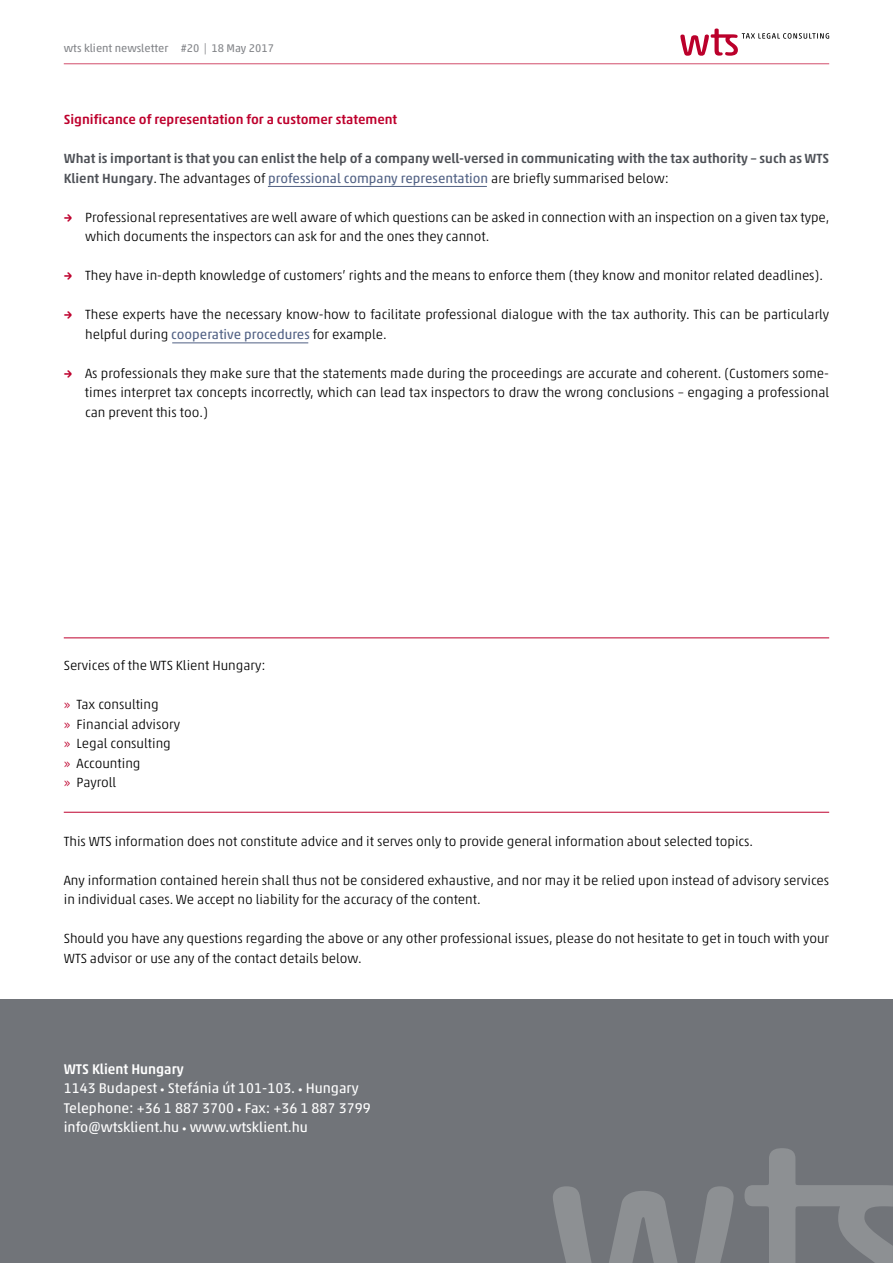
<style>
.page{position:relative;width:893px;height:1263px;background:#fff}
.page>*{position:absolute;margin:0;border:0;box-sizing:border-box;transform-origin:0 0}
.t1{font:14.25px/19.5px "Akko Pro";color:#fff}
.t2{font:300 13.5px/19.5px "Akko Pro";color:#000}
.t3{font:500 13.5px/19.5px "Akko Pro";color:#4e5157}
.t4{font:500 13.5px "Akko Pro";color:#be002d}
.t5{font:11.25px "Akko Pro";color:#838589}
.s1{font-weight:300;color:#000}
.s2{font-weight:400;color:#516184}
.s3{font-family:"Akko Rounded Pro";font-weight:500;color:#be002d}
.s4{color:#be002d}
.s5{font-weight:500}
.s6{font-size:9px}
.s7{font-family:"Akko Rounded Pro"}
</style>
<div class="page">
<hr style="left:64px;top:64px;width:765px;height:1px;background:#d24d6c">
<svg style="left:680px;top:29px;width:149px;height:27px"></svg>
<div style="left:0;top:999px;width:893px;height:264px;background:#717479"></div>
<svg style="left:553px;top:1186px;width:181px;height:77px"></svg>
<svg style="left:744px;top:1148px;width:149px;height:115px"></svg>
<hr style="left:64px;top:638px;width:765px;height:1px;background:#be002d">
<hr style="left:64px;top:812px;width:765px;height:1px;background:#be002d">
<hr style="left:268px;top:186px;width:219px;height:1px;background:#516184">
<hr style="left:172px;top:342px;width:136px;height:1px;background:#516184">
<p class="t5" style="left:64px;top:42px;width:212px">wts klient newsletter #20 | 18 May 2017</p>
<p class="t4" style="left:64px;top:111px;width:335px">Significance of representation for a customer statement</p>
<p class="t3" style="left:64px;top:148px;width:767px">What is important is that you can enlist the help of a company well-versed in communicating with the tax authority – such as WTS<br>Klient Hungary<span class="s1">. The advantages of</span> <span class="s2">professional company representation</span> <span class="s1">are briefly summarised below:</span></p>
<p class="t2" style="left:85px;top:207px;width:746px;text-indent:-21px"><span class="s3">→</span> Professional representatives are well aware of which questions can be asked in connection with an inspection on a given tax type, which documents the inspectors can ask for and the ones they cannot.</p>
<p class="t2" style="left:64px;top:265px;width:761px"><span class="s3">→</span> They have in-depth knowledge of customers’ rights and the means to enforce them (they know and monitor related deadlines).</p>
<p class="t2" style="left:85px;top:304px;width:746px;text-indent:-21px"><span class="s3">→</span> These experts have the necessary know-how to facilitate professional dialogue with the tax authority. This can be particularly helpful during <span class="s2">cooperative procedures</span> for example.</p>
<p class="t2" style="left:85px;top:363px;width:746px;text-align:justify;text-indent:-21px"><span class="s3">→</span> As professionals they make sure that the statements made during the proceedings are accurate and coherent. (Customers some&shy;times interpret tax concepts incorrectly, which can lead tax inspectors to draw the wrong conclusions – engaging a professional can prevent this too.)</p>
<p class="t2" style="left:64px;top:655px;width:203px">Services of the WTS Klient Hungary:</p>
<p class="t2" style="left:64px;top:694px;width:118px"><span class="s4">»</span> Tax consulting<br><span class="s4">»</span> Financial advisory <span class="s4">»</span> Legal consulting <span class="s4">»</span> Accounting<br><span class="s4">»</span> Payroll</p>
<p class="t2" style="left:64px;top:831px;width:691px">This WTS information does not constitute advice and it serves only to provide general information about selected topics.</p>
<p class="t2" style="left:64px;top:870px;width:767px">Any information contained herein shall thus not be considered exhaustive, and nor may it be relied upon instead of advisory services in individual cases. We accept no liability for the accuracy of the content.</p>
<p class="t2" style="left:64px;top:928px;width:767px">Should you have any questions regarding the above or any other professional issues, please do not hesitate to get in touch with your<br>WTS advisor or use any of the contact details below.</p>
<p class="t1" style="left:64px;top:1059px;width:308px"><span class="s5">WTS Klient Hungary<br></span>1143 Budapest <span class="s6">•</span> Stefánia út 101-103. <span class="s6">•</span> Hungary Telephone: +36 1 887 3700 <span class="s6">•</span> Fax: +36 1 887 3799 <span class="s7">info</span>@wtsklient.hu <span class="s6">•</span> www.wtsklient.hu</p>
</div>
